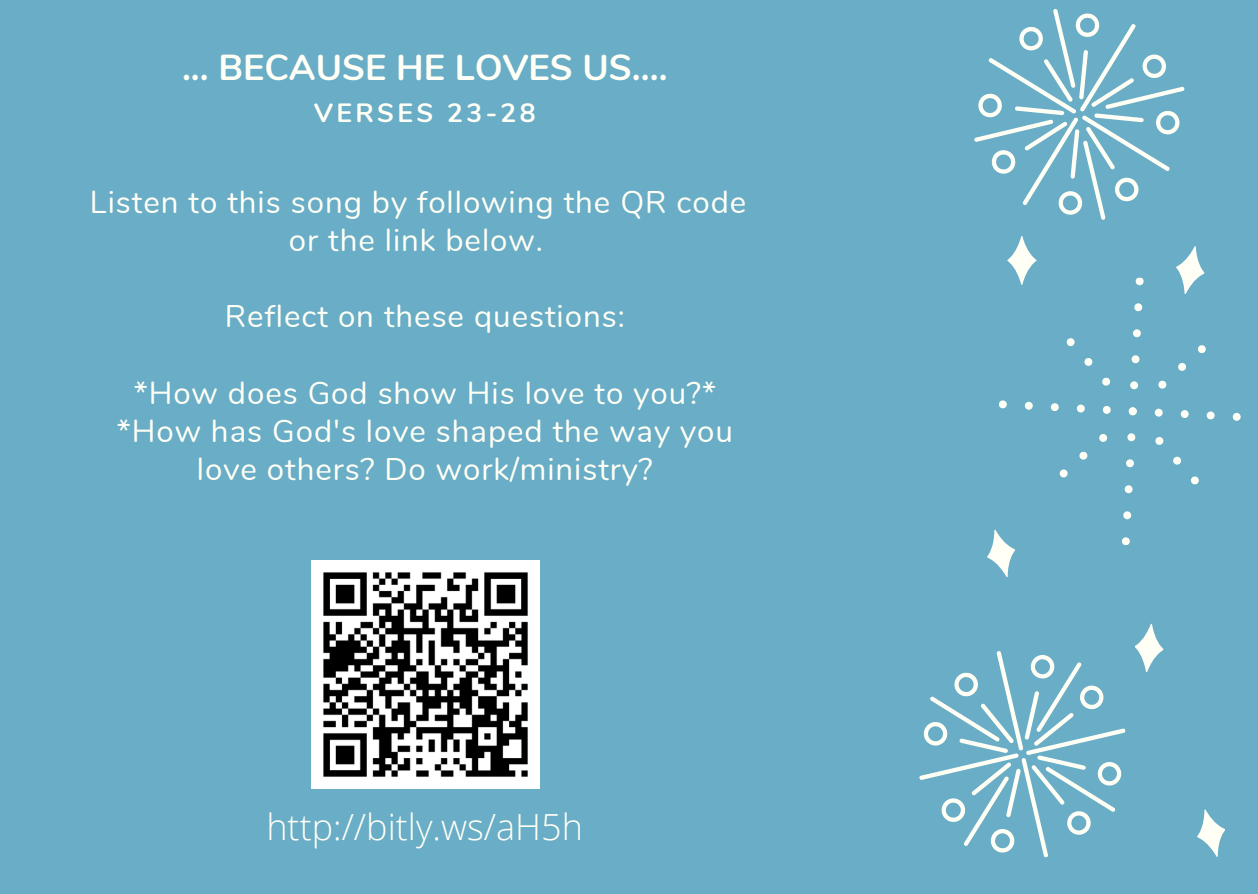
<style>
.page{position:relative;width:1258px;height:894px;background:#fff}
.page>*{position:absolute;margin:0;border:0;box-sizing:border-box;transform-origin:0 0}
.t1{font:700 36px "Nunito";color:#fffff6}
.t2{font:300 36px "Open Sans";color:#fffff6}
.t3{font:31.2px/38.1px "Nunito";letter-spacing:.03em;color:#fffff6;text-align:center}
.t4{font:700 26.4px "Nunito";letter-spacing:.13em;color:#fffff6}
</style>
<div class="page">
<div style="left:0;top:0;width:1258px;height:893px;background:#69adc6"></div>
<div style="left:1025px;top:401px;width:8px;height:8px;background:#fffff6;border-radius:50%"></div>
<div style="left:1051px;top:403px;width:8px;height:8px;background:#fffff6;border-radius:50%"></div>
<svg style="left:1180px;top:410px;width:9px;height:8px"></svg>
<div style="left:1206px;top:411px;width:9px;height:8px;background:#fffff6;border-radius:50%"></div>
<svg style="left:1232px;top:412px;width:9px;height:9px"></svg>
<svg style="left:999px;top:400px;width:8px;height:8px"></svg>
<svg style="left:1121px;top:537px;width:9px;height:8px"></svg>
<div style="left:1123px;top:511px;width:8px;height:8px;background:#fffff6;border-radius:50%"></div>
<div style="left:1124px;top:485px;width:8px;height:8px;background:#fffff6;border-radius:50%"></div>
<div style="left:1126px;top:459px;width:8px;height:8px;background:#fffff6;border-radius:50%"></div>
<div style="left:1133px;top:329px;width:8px;height:8px;background:#fffff6;border-radius:50%"></div>
<div style="left:1134px;top:303px;width:8px;height:8px;background:#fffff6;border-radius:50%"></div>
<svg style="left:1135px;top:277px;width:9px;height:8px"></svg>
<svg style="left:1190px;top:476px;width:9px;height:8px"></svg>
<svg style="left:1066px;top:338px;width:9px;height:8px"></svg>
<svg style="left:1059px;top:469px;width:9px;height:8px"></svg>
<svg style="left:1079px;top:357px;width:107px;height:108px"></svg>
<svg style="left:1197px;top:345px;width:9px;height:8px"></svg>
<svg style="left:974px;top:9px;width:211px;height:211px"></svg>
<svg style="left:919px;top:651px;width:207px;height:206px"></svg>
<svg style="left:987px;top:530px;width:28px;height:47px"></svg>
<svg style="left:1176px;top:246px;width:29px;height:48px"></svg>
<svg style="left:1135px;top:623px;width:29px;height:50px"></svg>
<svg style="left:1197px;top:809px;width:28px;height:48px"></svg>
<svg style="left:1007px;top:236px;width:29px;height:49px"></svg>
<img style="left:312px;top:560px;width:227px;height:228px">
<p class="t1" style="left:182px;top:43px;width:487px">... BECAUSE HE LOVES US....</p>
<p class="t4" style="left:314px;top:95px;width:223px">VERSES 23-28</p>
<p class="t3" style="left:90px;top:183px;width:658px">Listen to this song by following the QR code or the link below.</p>
<p class="t3" style="left:225px;top:298px;width:401px">Reflect on these questions:</p>
<p class="t3" style="left:117px;top:374px;width:618px">*How does God show His love to you?* *How has God's love shaped the way you love others? Do work/ministry?</p>
<p class="t2" style="left:266px;top:801px;width:318px">http://bitly.ws/aH5h</p>
</div>
